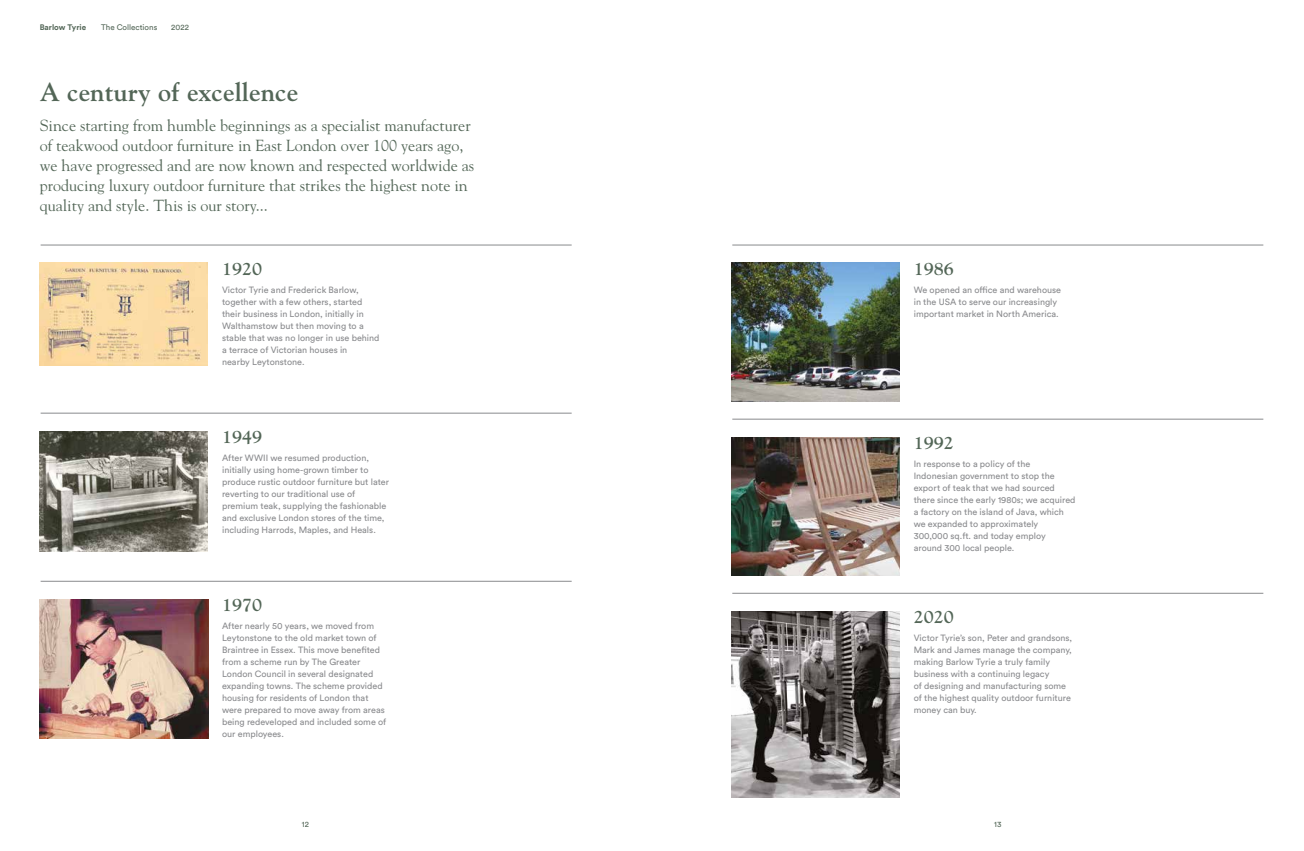
<style>
.page{position:relative;width:1304px;height:851px;background:#fff}
.page>*{position:absolute;margin:0;border:0;box-sizing:border-box;transform-origin:0 0}
.t1{font:700 26px "Goudy";color:#536657}
.t2{font:700 18px "Goudy";color:#536657}
.t3{font:16px/20px "Goudy";color:#536657}
.t4{font:9px/12px "Circular Pro";color:#898a8d}
.t5{font:8px "Circular Pro";color:#536657}
.t6{font:700 8px "Circular Pro";color:#536657}
.t7{font:7.9px "Circular Pro";color:#536657}
</style>
<div class="page">
<img style="left:40px;top:263px;width:168px;height:102px">
<img style="left:40px;top:431px;width:168px;height:120px">
<img style="left:731px;top:263px;width:169px;height:138px">
<img style="left:40px;top:599px;width:168px;height:139px">
<img style="left:731px;top:437px;width:169px;height:138px">
<img style="left:731px;top:611px;width:169px;height:186px">
<hr style="left:41px;top:413px;width:531px;height:1px;background:#898a8d">
<hr style="left:41px;top:581px;width:531px;height:1px;background:#898a8d">
<hr style="left:41px;top:245px;width:531px;height:1px;background:#898a8d">
<hr style="left:732px;top:245px;width:531px;height:1px;background:#898a8d">
<hr style="left:732px;top:593px;width:531px;height:1px;background:#898a8d">
<hr style="left:732px;top:419px;width:531px;height:1px;background:#898a8d">
<p class="t6" style="left:40px;top:22px;width:48px">Barlow Tyrie</p>
<p class="t5" style="left:101px;top:22px;width:58px">The Collections</p>
<p class="t5" style="left:171px;top:22px;width:19px">2022</p>
<h1 class="t1" style="left:40px;top:76px;width:260px">A century of excellence</h1>
<p class="t3" style="left:40px;top:115px;width:436px">Since starting from humble beginnings as a specialist manufacturer of teakwood outdoor furniture in East London over 100 years ago, we have progressed and are now known and respected worldwide as producing luxury outdoor furniture that strikes the highest note in quality and style. This is our story...</p>
<h2 class="t2" style="left:222px;top:258px;width:42px">1920</h2>
<p class="t4" style="left:222px;top:283px;width:159px">Victor Tyrie and Frederick Barlow, together with a few others, started their business in London, initially in Walthamstow but then moving to a stable that was no longer in use behind a terrace of Victorian houses in<br>nearby Leytonstone.</p>
<h2 class="t2" style="left:222px;top:426px;width:42px">1949</h2>
<p class="t4" style="left:222px;top:451px;width:168px">After WWII we resumed production, initially using home-grown timber to produce rustic outdoor furniture but later reverting to our traditional use of premium teak, supplying the fashionable and exclusive London stores of the time, including Harrods, Maples, and Heals.</p>
<h2 class="t2" style="left:222px;top:594px;width:42px">1970</h2>
<p class="t4" style="left:222px;top:619px;width:166px">After nearly 50 years, we moved from Leytonstone to the old market town of Braintree in Essex. This move benefited from a scheme run by The Greater London Council in several designated expanding towns. The scheme provided housing for residents of London that were prepared to move away from areas being redeveloped and included some of our employees.</p>
<h2 class="t2" style="left:914px;top:258px;width:42px">1986</h2>
<p class="t4" style="left:914px;top:283px;width:149px">We opened an office and warehouse in the USA to serve our increasingly important market in North America.</p>
<h2 class="t2" style="left:914px;top:432px;width:42px">1992</h2>
<p class="t4" style="left:914px;top:457px;width:163px">In response to a policy of the<br>Indonesian government to stop the export of teak that we had sourced there since the early 1980s; we acquired a factory on the island of Java, which we expanded to approximately<br>300,000 sq.ft. and today employ around 300 local people.</p>
<h2 class="t2" style="left:914px;top:606px;width:42px">2020</h2>
<p class="t4" style="left:914px;top:631px;width:160px">Victor Tyrie’s son, Peter and grandsons, Mark and James manage the company, making Barlow Tyrie a truly family business with a continuing legacy<br>of designing and manufacturing some of the highest quality outdoor furniture money can buy.</p>
<p class="t7" style="left:302px;top:818px;width:9px">12</p>
<p class="t7" style="left:994px;top:818px;width:9px">13</p>
</div>
